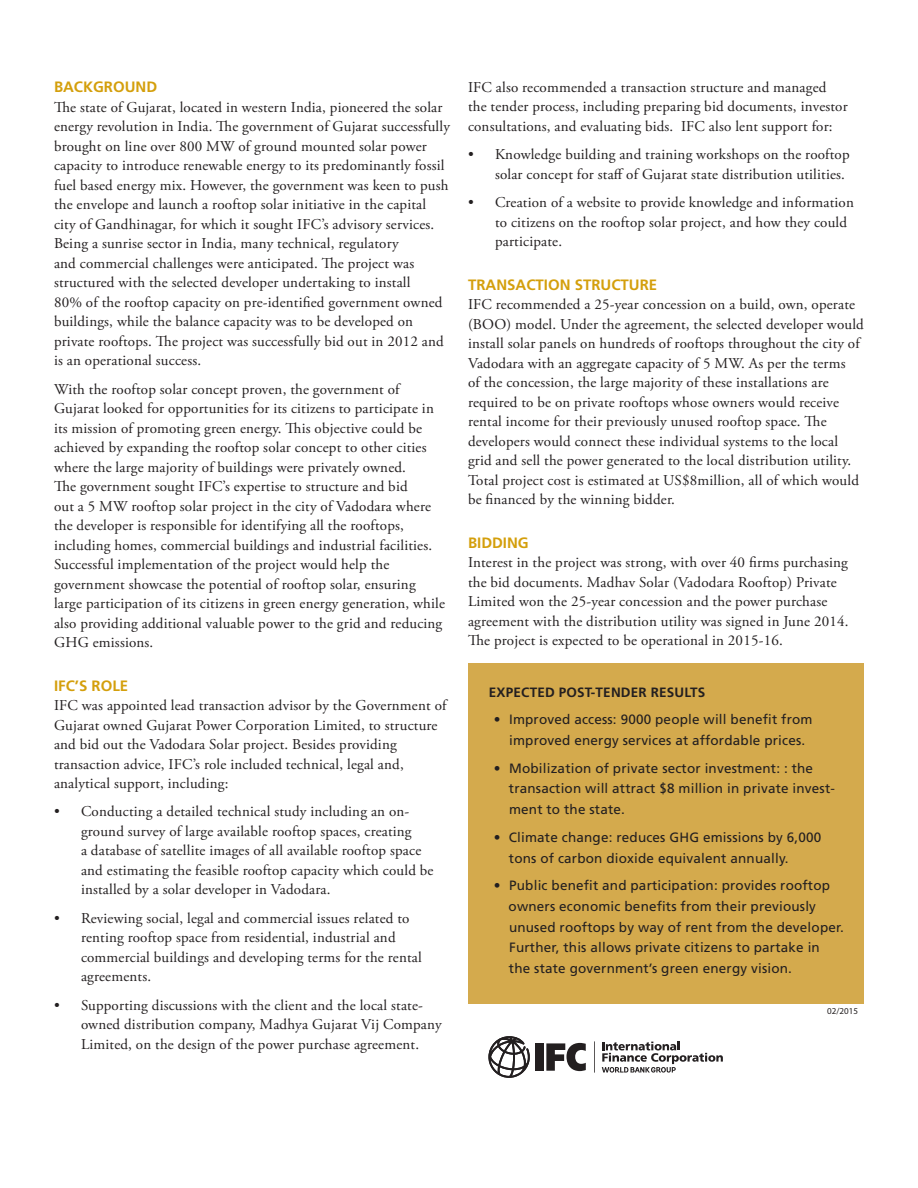
<style>
.page{position:relative;width:918px;height:1188px;background:#fff}
.page>*{position:absolute;margin:0;border:0;box-sizing:border-box;transform-origin:0 0}
.Paragraph{font:15px/19.5px "Adobe Garamond Pro";letter-spacing:.01em;color:#231f20}
.Subhead{font:700 15px "Frutiger LT Std";color:#d49f0c}
.t1{font:13.5px/20.7px "Frutiger LT Std";letter-spacing:.015em;color:#231f20}
.Box_Subhead{font:700 13.5px "Frutiger LT Std";letter-spacing:.015em;color:#231f20}
.t2{font:9px "Myriad Pro";color:#231f20}
</style>
<div class="page">
<div style="left:535px;top:1043px;width:8px;height:28px;background:#231f20"></div>
<svg style="left:546px;top:1043px;width:40px;height:28px"></svg>
<svg style="left:602px;top:1041px;width:121px;height:32px"></svg>
<svg style="left:594px;top:1041px;width:1px;height:32px"></svg>
<svg style="left:488px;top:1036px;width:42px;height:42px"></svg>
<div style="left:468px;top:663px;width:396px;height:340px;background:#d4aa4d"></div>
<p class="Subhead" style="left:54px;top:78px;width:105px">BACKGROUND</p>
<p class="Paragraph" style="left:54px;top:98px;width:397px">The state of Gujarat, located in western India, pioneered the solar energy revolution in India. The government of Gujarat successfully brought on line over 800 MW of ground mounted solar power capacity to introduce renewable energy to its predominantly fossil fuel based energy mix. However, the government was keen to push the envelope and launch a rooftop solar initiative in the capital city of Gandhinagar, for which it sought IFC’s advisory services.<br>Being a sunrise sector in India, many technical, regulatory<br>and commercial challenges were anticipated. The project was structured with the selected developer undertaking to install<br>80% of the rooftop capacity on pre-identified government owned buildings, while the balance capacity was to be developed on private rooftops. The project was successfully bid out in 2012 and is an operational success.</p>
<p class="Paragraph" style="left:54px;top:380px;width:393px">With the rooftop solar concept proven, the government of Gujarat looked for opportunities for its citizens to participate in its mission of promoting green energy. This objective could be achieved by expanding the rooftop solar concept to other cities where the large majority of buildings were privately owned.<br>The government sought IFC’s expertise to structure and bid<br>out a 5 MW rooftop solar project in the city of Vadodara where the developer is responsible for identifying all the rooftops, including homes, commercial buildings and industrial facilities.<br>Successful implementation of the project would help the government showcase the potential of rooftop solar, ensuring large participation of its citizens in green energy generation, while also providing additional valuable power to the grid and reducing GHG emissions.</p>
<p class="Subhead" style="left:54px;top:677px;width:76px">IFC’S ROLE</p>
<p class="Paragraph" style="left:54px;top:696px;width:394px">IFC was appointed lead transaction advisor by the Government of Gujarat owned Gujarat Power Corporation Limited, to structure and bid out the Vadodara Solar project. Besides providing transaction advice, IFC’s role included technical, legal and, analytical support, including:</p>
<p class="Paragraph" style="left:81px;top:803px;width:354px;text-indent:-27px">• Conducting a detailed technical study including an on&shy;ground survey of large available rooftop spaces, creating<br>a database of satellite images of all available rooftop space and estimating the feasible rooftop capacity which could be installed by a solar developer in Vadodara.</p>
<p class="Paragraph" style="left:81px;top:909px;width:342px;text-indent:-27px">• Reviewing social, legal and commercial issues related to renting rooftop space from residential, industrial and commercial buildings and developing terms for the rental agreements.</p>
<p class="Paragraph" style="left:81px;top:996px;width:362px;text-indent:-27px">• Supporting discussions with the client and the local state&shy;owned distribution company, Madhya Gujarat Vij Company<br>Limited, on the design of the power purchase agreement.</p>
<p class="Paragraph" style="left:468px;top:78px;width:381px">IFC also recommended a transaction structure and managed the tender process, including preparing bid documents, investor consultations, and evaluating bids. IFC also lent support for:</p>
<p class="Paragraph" style="left:495px;top:145px;width:356px;text-indent:-27px">• Knowledge building and training workshops on the rooftop solar concept for staff of Gujarat state distribution utilities.</p>
<p class="Paragraph" style="left:495px;top:193px;width:360px;text-indent:-27px">• Creation of a website to provide knowledge and information to citizens on the rooftop solar project, and how they could participate.</p>
<p class="Subhead" style="left:468px;top:276px;width:191px">TRANSACTION STRUCTURE</p>
<p class="Paragraph" style="left:468px;top:295px;width:397px">IFC recommended a 25-year concession on a build, own, operate (BOO) model. Under the agreement, the selected developer would install solar panels on hundreds of rooftops throughout the city of Vadodara with an aggregate capacity of 5 MW. As per the terms<br>of the concession, the large majority of these installations are required to be on private rooftops whose owners would receive rental income for their previously unused rooftop space. The developers would connect these individual systems to the local grid and sell the power generated to the local distribution utility.<br>Total project cost is estimated at US$8million, all of which would be financed by the winning bidder.</p>
<p class="Subhead" style="left:468px;top:533px;width:62px">BIDDING</p>
<p class="Paragraph" style="left:468px;top:553px;width:382px">Interest in the project was strong, with over 40 firms purchasing the bid documents. Madhav Solar (Vadodara Rooftop) Private Limited won the 25-year concession and the power purchase agreement with the distribution utility was signed in June 2014.<br>The project is expected to be operational in 2015-16.</p>
<p class="Box_Subhead" style="left:489px;top:684px;width:218px">EXPECTED POST-TENDER RESULTS</p>
<p class="t1" style="left:494px;top:709px;width:320px;text-align:center">• Improved access: 9000 people will benefit from improved energy services at affordable prices.</p>
<p class="t1" style="left:509px;top:758px;width:327px;text-indent:-15px">• Mobilization of private sector investment: : the transaction will attract $8 million in private invest&shy;ment to the state.</p>
<p class="t1" style="left:509px;top:827px;width:314px;text-indent:-15px">• Climate change: reduces GHG emissions by 6,000 tons of carbon dioxide equivalent annually.</p>
<p class="t1" style="left:509px;top:875px;width:337px;text-indent:-15px">• Public benefit and participation: provides rooftop owners economic benefits from their previously unused rooftops by way of rent from the developer.<br>Further, this allows private citizens to partake in the state government’s green energy vision.</p>
<p class="t2" style="left:827px;top:1006px;width:32px">02/2015</p>
</div>
